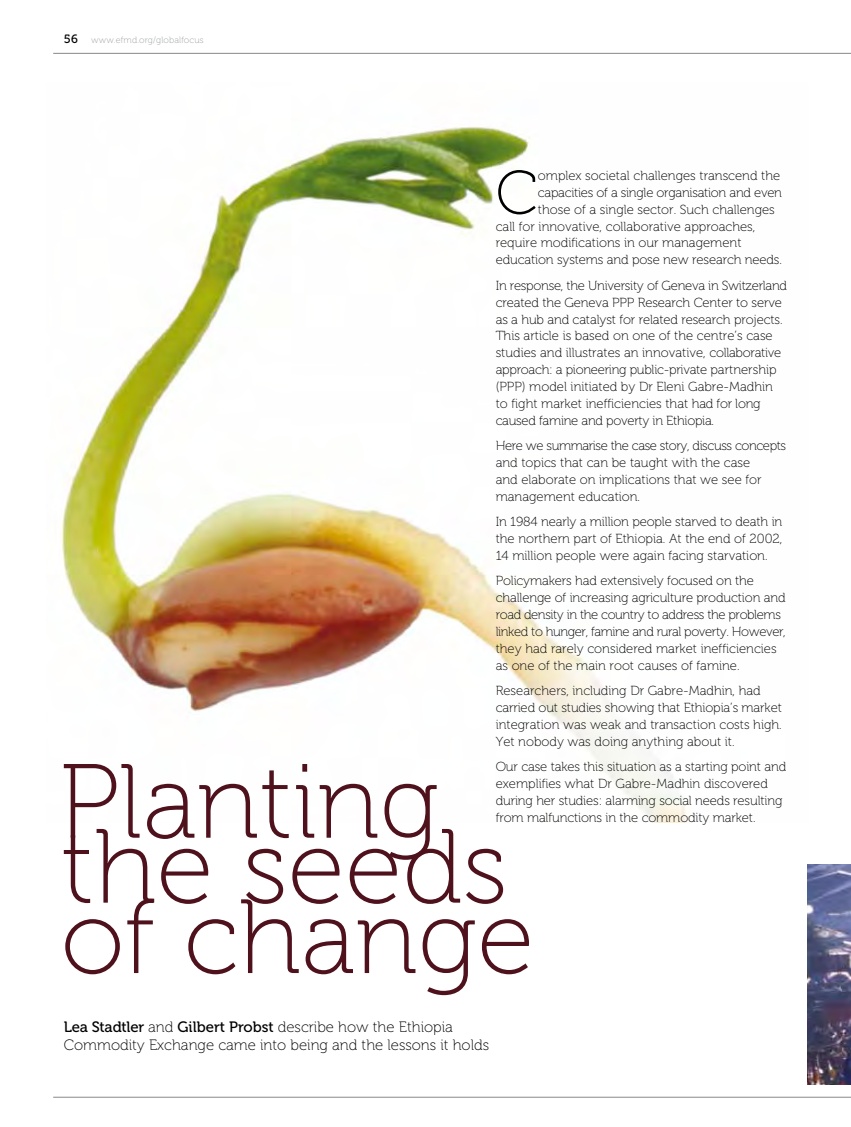
<style>
.page{position:relative;width:851px;height:1127px;background:#fff}
.page>*{position:absolute;margin:0;border:0;box-sizing:border-box;transform-origin:0 0}
.t1{font:61.35px "Museo 100";color:#000}
.t2{font:15px/18px "Museo 100";color:#000}
.t3{font:13.2px/17px "Museo 100";letter-spacing:-.01em;color:#000}
.t4{font:9px "Museo 100";letter-spacing:.02em;color:#9c9e9f}
.s1{font-family:"Museo 500";font-size:12px;color:#000}
.s2{font-family:"Museo 500"}
</style>
<div class="page">
<hr style="left:53px;top:53px;width:797px;height:1px;background:#87888a">
<hr style="left:53px;top:1097px;width:797px;height:1px;background:#87888a">
<img style="left:61px;top:126px;width:626px;height:696px">
<img style="left:807px;top:864px;width:43px;height:220px">
<svg style="left:65px;top:904px;width:464px;height:91px"></svg>
<svg style="left:64px;top:764px;width:439px;height:140px"></svg>
<p class="t4" style="left:64px;top:35px;width:141px"><span class="s1">56</span> www.efmd.org/globalfocus</p>
<h1 class="t1" style="left:495px;top:160px;width:44px">C</h1>
<p class="t3" style="left:538px;top:167px;width:244px">omplex societal challenges transcend the</p>
<p class="t3" style="left:538px;top:184px;width:245px">capacities of a single organisation and even</p>
<p class="t3" style="left:538px;top:201px;width:238px">those of a single sector. Such challenges</p>
<p class="t3" style="left:495px;top:218px;width:261px">call for innovative, collaborative approaches,</p>
<p class="t3" style="left:495px;top:235px;width:247px">require modifications in our management</p>
<p class="t3" style="left:495px;top:252px;width:288px">education systems and pose new research needs.</p>
<p class="t3" style="left:495px;top:277px;width:293px">In response, the University of Geneva in Switzerland created the Geneva PPP Research Center to serve as a hub and catalyst for related research projects.<br>This article is based on one of the centre’s case studies and illustrates an innovative, collaborative approach: a pioneering public-private partnership (PPP) model initiated by Dr Eleni Gabre-Madhin to fight market inefficiencies that had for long caused famine and poverty in Ethiopia.</p>
<p class="t3" style="left:495px;top:437px;width:292px">Here we summarise the case story, discuss concepts and topics that can be taught with the case<br>and elaborate on implications that we see for management education.</p>
<p class="t3" style="left:495px;top:513px;width:288px;text-align:justify">In 1984 nearly a million people starved to death in the northern part of Ethiopia. At the end of 2002, 14 million people were again facing starvation.</p>
<p class="t3" style="left:495px;top:573px;width:291px">Policymakers had extensively focused on the challenge of increasing agriculture production and road density in the country to address the problems linked to hunger, famine and rural poverty. However, they had rarely considered market inefficiencies as one of the main root causes of famine.</p>
<p class="t3" style="left:495px;top:682px;width:288px">Researchers, including Dr Gabre-Madhin, had carried out studies showing that Ethiopia’s market integration was weak and transaction costs high.<br>Yet nobody was doing anything about it.</p>
<p class="t3" style="left:495px;top:758px;width:292px">Our case takes this situation as a starting point and exemplifies what Dr Gabre-Madhin discovered during her studies: alarming social needs resulting from malfunctions in the commodity market.</p>
<p class="t2" style="left:64px;top:1018px;width:426px"><span class="s2">Lea Stadtler</span> and <span class="s2">Gilbert Probst</span> describe how the Ethiopia<br>Commodity Exchange came into being and the lessons it holds</p>
</div>
